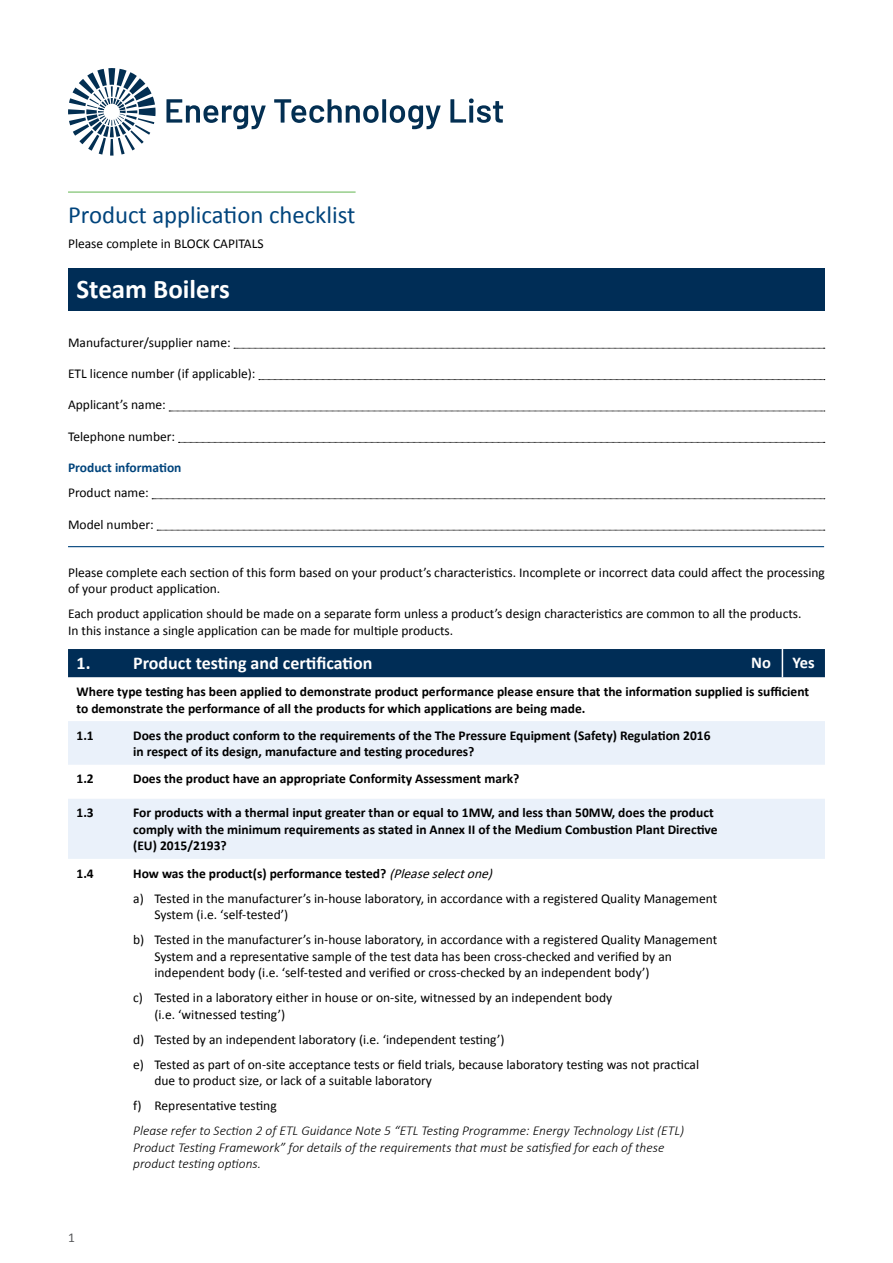
<style>
.page{position:relative;width:893px;height:1263px;background:#fff}
.page>*{position:absolute;margin:0;border:0;box-sizing:border-box;transform-origin:0 0}
.t1{font:700 27px "Calibri";color:#fff}
.t2{font:24.75px "Calibri";color:#00447c}
.t3{font:700 18px "Calibri";color:#fff}
.t4{font:700 16.5px "Calibri";color:#fff}
.t5{font:13.5px/16.5px "Calibri";color:#000}
.t6{font:700 13.5px/16.5px "Calibri";color:#000}
.t7{font:italic 300 13.5px/16.5px "Calibri";color:#000}
.t8{font:700 13.5px "Calibri";color:#00447c}
.t9{font:13.5px "Calibri";color:#58595b}
.s1{font-weight:700}
.s2{font-style:italic}
</style>
<div class="page">
<hr style="left:68px;top:191px;width:288px;height:2px;background:#97ce8b">
<svg style="left:234px;top:348px;width:591px;height:1px"></svg>
<svg style="left:259px;top:379px;width:566px;height:1px"></svg>
<svg style="left:169px;top:411px;width:656px;height:1px"></svg>
<svg style="left:179px;top:442px;width:646px;height:1px"></svg>
<svg style="left:152px;top:498px;width:673px;height:1px"></svg>
<svg style="left:157px;top:530px;width:668px;height:1px"></svg>
<hr style="left:68px;top:546px;width:756px;height:1px;background:#00447c">
<div style="left:68px;top:268px;width:757px;height:43px;background:#002d56"></div>
<svg style="left:68px;top:677px;width:757px;height:1px"></svg>
<svg style="left:68px;top:721px;width:757px;height:138px;fill:#eaf1fa"></svg>
<div style="left:68px;top:649px;width:757px;height:28px;background:#002d56"></div>
<svg style="left:166px;top:99px;width:100px;height:30px"></svg>
<svg style="left:274px;top:99px;width:167px;height:30px"></svg>
<svg style="left:450px;top:98px;width:53px;height:25px"></svg>
<svg style="left:68px;top:68px;width:88px;height:88px"></svg>
<h2 class="t2" style="left:68px;top:197px;width:289px">Product application checklist</h2>
<p class="t5" style="left:68px;top:235px;width:197px">Please complete in BLOCK CAPITALS</p>
<h1 class="t1" style="left:77px;top:270px;width:155px">Steam Boilers</h1>
<p class="t5" style="left:68px;top:334px;width:164px">Manufacturer/supplier name:</p>
<p class="t5" style="left:68px;top:365px;width:189px">ETL licence number (if applicable):</p>
<p class="t5" style="left:68px;top:396px;width:99px">Applicant’s name:</p>
<p class="t5" style="left:68px;top:428px;width:109px">Telephone number:</p>
<p class="t8" style="left:68px;top:458px;width:115px">Product information</p>
<p class="t5" style="left:68px;top:484px;width:82px">Product name:</p>
<p class="t5" style="left:68px;top:515px;width:87px">Model number:</p>
<p class="t5" style="left:68px;top:563px;width:758px">Please complete each section of this form based on your product’s characteristics. Incomplete or incorrect data could affect the processing of your product application.</p>
<p class="t5" style="left:68px;top:605px;width:735px">Each product application should be made on a separate form unless a product’s design characteristics are common to all the products.<br>In this instance a single application can be made for multiple products.</p>
<h3 class="t3" style="left:77px;top:650px;width:297px">1. Product testing and certification</h3>
<p class="t4" style="left:751px;top:651px;width:21px">No</p>
<p class="t4" style="left:793px;top:651px;width:24px">Yes</p>
<p class="t6" style="left:77px;top:683px;width:734px">Where type testing has been applied to demonstrate product performance please ensure that the information supplied is sufficient to demonstrate the performance of all the products for which applications are being made.</p>
<p class="t6" style="left:77px;top:727px;width:19px">1.1</p>
<p class="t6" style="left:133px;top:727px;width:579px">Does the product conform to the requirements of the The Pressure Equipment (Safety) Regulation 2016 in respect of its design, manufacture and testing procedures?</p>
<p class="t6" style="left:77px;top:770px;width:19px">1.2</p>
<p class="t6" style="left:133px;top:770px;width:388px">Does the product have an appropriate Conformity Assessment mark?</p>
<p class="t6" style="left:77px;top:804px;width:19px">1.3</p>
<p class="t6" style="left:133px;top:804px;width:586px">For products with a thermal input greater than or equal to 1MW, and less than 50MW, does the product comply with the minimum requirements as stated in Annex II of the Medium Combustion Plant Directive (EU) 2015/2193?</p>
<p class="t6" style="left:77px;top:865px;width:19px">1.4</p>
<p class="t5" style="left:133px;top:860px;width:586px;line-height:25px"><span class="s1">How was the product(s) performance tested?</span> <span class="s2">(Pleaseselectone)<br></span>a) Tested in the manufacturer’s in-house laboratory, in accordance with a registered Quality Management</p>
<p class="t5" style="left:133px;top:902px;width:586px;line-height:25px;text-indent:21px">System (i.e. ‘self-tested’)<br>b) Tested in the manufacturer’s in-house laboratory, in accordance with a registered Quality Management</p>
<p class="t5" style="left:154px;top:947px;width:519px">System and a representative sample of the test data has been cross-checked and verified by an independent body (i.e. ‘self-tested and verified or cross-checked by an independent body’)</p>
<p class="t5" style="left:154px;top:989px;width:459px;text-indent:-21px">c) Tested in a laboratory either in house or on-site, witnessed by an independent body (i.e. ‘witnessed testing’)</p>
<p class="t5" style="left:133px;top:1026px;width:567px;line-height:25px">d) Tested by an independent laboratory (i.e. ‘independent testing’)<br>e) Tested as part of on-site acceptance tests or field trials, because laboratory testing was not practical</p>
<p class="t5" style="left:133px;top:1068px;width:300px;line-height:25px;text-indent:21px">due to product size, or lack of a suitable laboratory f) Representative testing</p>
<p class="t7" style="left:133px;top:1122px;width:552px">Please refer to Section 2 of ETL Guidance Note 5 “ETL Testing Programme: Energy Technology List (ETL)<br>Product Testing Framework” for details of the requirements that must be satisfied for each of these product testing options.</p>
<p class="t9" style="left:68px;top:1228px;width:8px">1</p>
</div>
